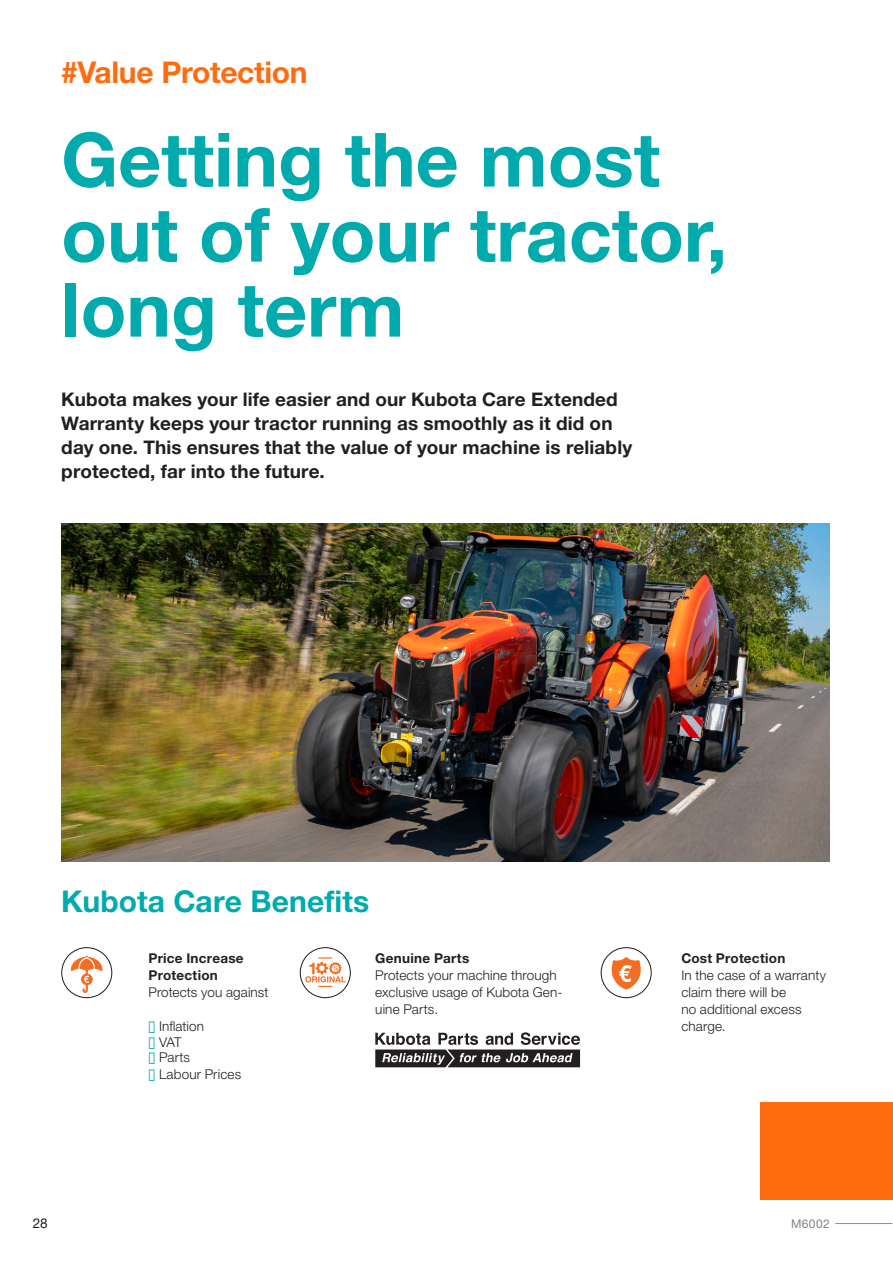
<style>
.page{position:relative;width:893px;height:1261px;background:#fff}
.page>*{position:absolute;margin:0;border:0;box-sizing:border-box;transform-origin:0 0}
._02_HEADLINE_50pt{font:700 75px/75px "Helvetica Neue LT Pro";color:#00aaad}
._02_HEADLINE_20pt{font:700 30px "Helvetica Neue LT Pro";letter-spacing:.005em;color:#00aaad}
.Kapitelbezeichnung{font:700 30px "Helvetica Neue LT Pro";letter-spacing:-.01em;color:#ff6b0f}
._05_Intro{font:700 18.75px/24px "Helvetica Neue LT Pro";letter-spacing:.005em;color:#231f20}
._06_Copy{font:300 13.5px/16.8px "Helvetica Neue LT Pro";letter-spacing:.01em;color:#231f20}
._06_Head{font:700 13.5px/16.8px "Helvetica Neue LT Pro";letter-spacing:.02em;color:#231f20}
.t1{font:13.5px "Helvetica Neue LT Std";color:#231f20}
.t2{font:12px "Helvetica Neue LT Std";letter-spacing:.03em;color:#808285}
.s1{color:#00aaad}
</style>
<div class="page">
<hr style="left:835px;top:1223px;width:57px;height:1px;background:#ff6b0f">
<div style="left:760px;top:1102px;width:132px;height:98px;background:#ff6b0f"></div>
<img style="left:61px;top:523px;width:768px;height:339px">
<svg style="left:300px;top:947px;width:51px;height:51px"></svg>
<svg style="left:600px;top:947px;width:51px;height:51px"></svg>
<svg style="left:61px;top:947px;width:51px;height:51px"></svg>
<svg style="left:375px;top:1032px;width:205px;height:35px"></svg>
<p class="Kapitelbezeichnung" style="left:61px;top:53px;width:248px">#Value Protection</p>
<p class="_02_HEADLINE_50pt" style="left:61px;top:121px;width:667px">Getting the most out of your tractor, long term</p>
<p class="_05_Intro" style="left:61px;top:387px;width:572px">Kubota makes your life easier and our Kubota Care Extended Warranty keeps your tractor running as smoothly as it did on day one. This ensures that the value of your machine is reliably protected, far into the future.</p>
<p class="_02_HEADLINE_20pt" style="left:61px;top:883px;width:309px">Kubota Care Benefits</p>
<p class="_06_Head" style="left:148px;top:949px;width:97px">Price Increase<br>Protection</p>
<p class="_06_Copy" style="left:148px;top:983px;width:121px">Protects you against</p>
<p class="_06_Copy" style="left:148px;top:1017px;width:57px"><span class="s1">■</span> Inflation</p>
<p class="_06_Copy" style="left:148px;top:1034px;width:35px"><span class="s1">■</span> VAT</p>
<p class="_06_Copy" style="left:148px;top:1049px;width:43px"><span class="s1">■</span> Parts</p>
<p class="_06_Copy" style="left:148px;top:1066px;width:94px"><span class="s1">■</span> Labour Prices</p>
<p class="_06_Head" style="left:375px;top:949px;width:95px">Genuine Parts</p>
<p class="_06_Copy" style="left:375px;top:966px;width:189px">Protects your machine through exclusive usage of Kubota Gen&shy;uine Parts.</p>
<p class="_06_Head" style="left:681px;top:949px;width:105px">Cost Protection</p>
<p class="_06_Copy" style="left:681px;top:966px;width:146px">In the case of a warranty claim there will be<br>no additional excess charge.</p>
<p class="t1" style="left:33px;top:1215px;width:16px">28</p>
<p class="t2" style="left:790px;top:1216px;width:40px">M6002</p>
</div>
